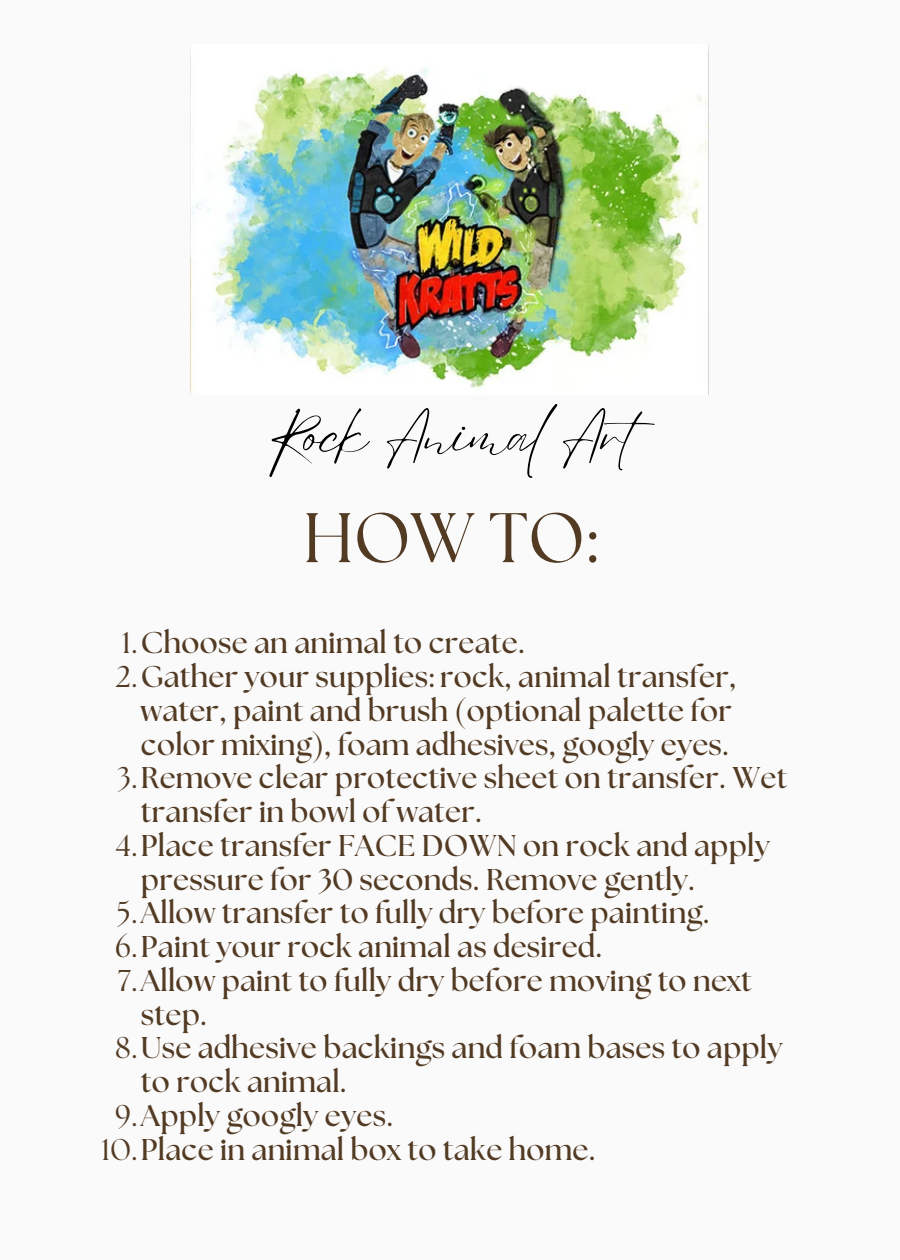
<style>
.page{position:relative;width:900px;height:1260px;background:#fafafa}
.page>*{position:absolute;margin:0;border:0;box-sizing:border-box;transform-origin:0 0}
.t1{font:70px "The Seasons";color:#523a23}
.t2{font:52.5px "Eyesome Script";color:#000}
.t3{font:700 30px/33.8px "The Seasons";letter-spacing:.005em;color:#523a23}
.s1{font-weight:400}
</style>
<div class="page">
<img style="left:191px;top:69px;width:517px;height:320px">
<p class="t2" style="left:267px;top:401px;width:409px">Rock Animal Art</p>
<p class="t1" style="left:303px;top:506px;width:296px">HOW TO:</p>
<p class="t3" style="left:122px;top:628px;width:405px"><span class="s1">1.</span>Choose an animal to create.</p>
<h2 class="t3" style="left:141px;top:661px;width:597px;text-indent:-25px"><span class="s1">2.</span>Gather your supplies: rock, animal transfer, water, paint and brush (optional palette for color mixing), foam adhesives, googly eyes.</h2>
<h1 class="t3" style="left:141px;top:763px;width:648px;text-indent:-24px"><span class="s1">3.</span>Remove clear protective sheet on transfer. Wet transfer in bowl of water.</h1>
<p class="t3" style="left:141px;top:830px;width:630px;text-indent:-25px"><span class="s1">4.</span>Place transfer FACE DOWN on rock and apply pressure for 30 seconds. Remove gently.</p>
<p class="t3" style="left:117px;top:898px;width:594px"><span class="s1">5.</span>Allow transfer to fully dry before painting.</p>
<p class="t3" style="left:115px;top:931px;width:489px"><span class="s1">6.</span>Paint your rock animal as desired.</p>
<p class="t3" style="left:141px;top:965px;width:613px;text-indent:-22px"><span class="s1">7.</span>Allow paint to fully dry before moving to next step.</p>
<p class="t3" style="left:141px;top:1033px;width:643px;text-indent:-26px"><span class="s1">8.</span>Use adhesive backings and foam bases to apply to rock animal.</p>
<p class="t3" style="left:115px;top:1100px;width:280px"><span class="s1">9.</span>Apply googly eyes.</p>
<p class="t3" style="left:101px;top:1134px;width:496px"><span class="s1">10.</span>Place in animal box to take home.</p>
</div>
